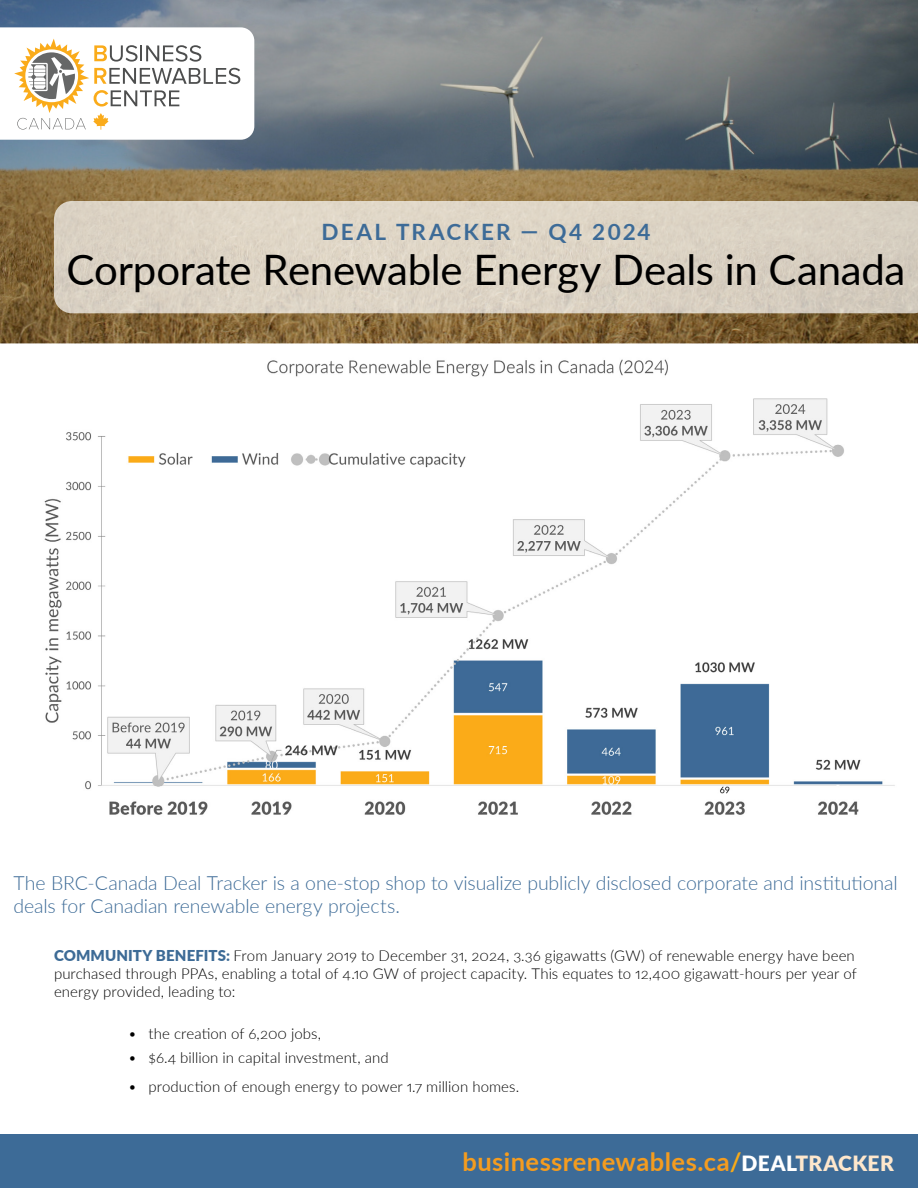
<style>
.page{position:relative;width:918px;height:1188px;background:#fff}
.page>*{position:absolute;margin:0;border:0;box-sizing:border-box;transform-origin:0 0}
.t1{font:42px "Lato";letter-spacing:-.01em;color:#000}
.t2{font:700 25.5px "Lato";letter-spacing:.02em;color:#f49c1f}
.t3{font:700 22.5px "Lato";letter-spacing:.1em;color:#3d6b97}
.t4{font:300 19.5px/23.4px "Lato";letter-spacing:-.005em;color:#3d6b97}
.t5{font:300 15px/18px "Lato";letter-spacing:.005em;color:#000}
.s1{font-weight:900;color:#3d6b96}
.s2{color:#faab17}
.s3{font-weight:900;font-size:21px;color:#fff}
.s4{font-weight:900;font-size:21px;color:#fee7cc}
</style>
<div class="page">
<div style="left:0;top:1134px;width:918px;height:54px;background:#3d6b97"></div>
<img style="left:0;top:0;width:918px;height:343px">
<svg style="left:0;top:27px;width:254px;height:113px"></svg>
<svg style="left:54px;top:201px;width:864px;height:112px;background:#dad1c2"></svg>
<img style="left:44px;top:359px;width:851px;height:456px">
<h3 class="t3" style="left:322px;top:215px;width:330px">DEAL TRACKER — Q4 2024</h3>
<h1 class="t1" style="left:67px;top:240px;width:840px">Corporate Renewable Energy Deals in Canada</h1>
<h3 class="t4" style="left:14px;top:871px;width:886px">The BRC-Canada Deal Tracker is a one-stop shop to visualize publicly disclosed corporate and institutional deals for Canadian renewable energy projects.</h3>
<p class="t5" style="left:54px;top:946px;width:804px"><span class="s1">COMMUNITY BENEFITS:</span> From January 2019 to December 31, 2024, 3.36 gigawatts (GW) of renewable energy have been purchased through PPAs, enabling a total of 4.10 GW of project capacity. This equates to 12,400 gigawatt-hours per year of energy provided, leading to:</p>
<p class="t5" style="left:128px;top:1024px;width:194px">• the creation of 6,200 jobs,</p>
<p class="t5" style="left:128px;top:1048px;width:262px">• $6.4 billion in capital investment, and</p>
<p class="t5" style="left:128px;top:1077px;width:393px">• production of enough energy to power 1.7 million homes.</p>
<h2 class="t2" style="left:463px;top:1143px;width:433px">businessrenewables.ca<span class="s2">/</span><span class="s3">DEAL</span><span class="s4">TRACKER</span></h2>
</div>
